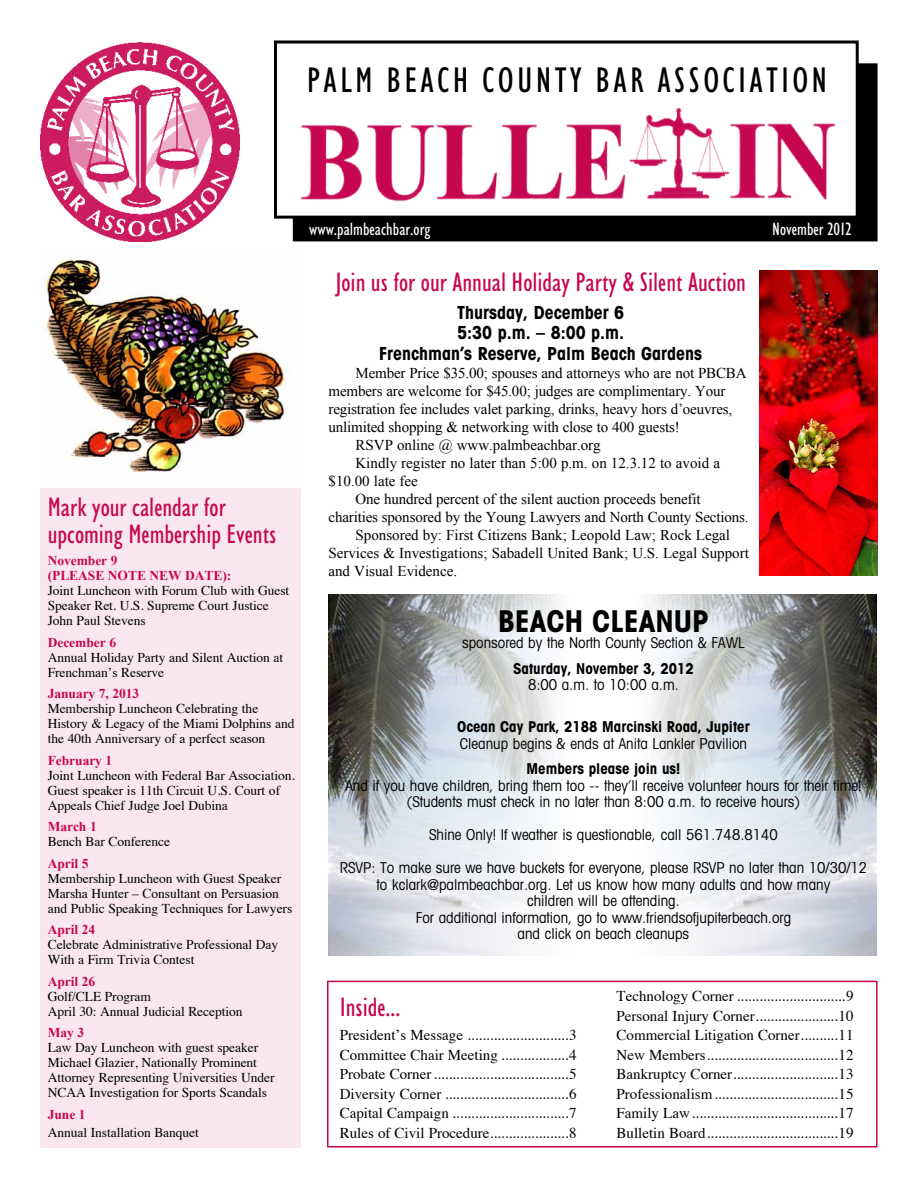
<style>
.page{position:relative;width:918px;height:1188px;background:#fff}
.page>*{position:absolute;margin:0;border:0;box-sizing:border-box;transform-origin:0 0}
.t1{font:condensed 36px "Humanist 521 BT";letter-spacing:.09em;color:#000}
.t2{font:700 condensed 30px "Avant Garde";color:#000}
.t3{font:condensed 27px/27px "Humanist 521 BT";color:#c60651}
.t4{font:700 condensed 18px/20.9px "Avant Garde";color:#000;text-align:center}
.t5{font:condensed 18px "Humanist 521 BT";color:#fff}
.t6{font:15px/19.5px "Times";color:#000;text-align:justify}
.t7{font:15px "Times New Roman";letter-spacing:-.01em;color:#000}
.t8{font:condensed 15px/16.5px "Avant Garde";color:#000;text-align:center}
.t9{font:700 condensed 15px "Avant Garde";color:#000}
.t10{font:13.5px/15px "Times";letter-spacing:-.005em;color:#000}
.t11{font:700 13.5px/15px "Times New Roman";letter-spacing:-.005em;color:#c60651}
</style>
<div class="page">
<img style="left:759px;top:271px;width:119px;height:304px">
<img style="left:328px;top:594px;width:231px;height:362px">
<img style="left:646px;top:594px;width:231px;height:362px">
<div style="left:294px;top:65px;width:582px;height:175px;background:#000"></div>
<div style="left:293px;top:63px;width:585px;height:178px;border:3px solid #000"></div>
<div style="left:275px;top:42px;width:582px;height:175px;background:#fff"></div>
<div style="left:274px;top:41px;width:585px;height:178px;border:3px solid #000"></div>
<img style="left:301px;top:107px;width:535px;height:95px">
<img style="left:40px;top:43px;width:199px;height:199px">
<div style="left:327px;top:981px;width:551px;height:167px;border:2px solid #c60651"></div>
<img style="left:40px;top:258px;width:250px;height:240px">
<div style="left:41px;top:488px;width:260px;height:660px;background:#f9e6ee"></div>
<h1 class="t1" style="left:307px;top:59px;width:517px">Palm Beach County Bar Association</h1>
<h3 class="t3" style="left:48px;top:493px;width:230px">Mark your calendar for upcoming Membership Events</h3>
<p class="t11" style="left:48px;top:553px;width:185px">November 9<br>(PLEASE NOTE NEW DATE):</p>
<p class="t10" style="left:48px;top:582px;width:243px">Joint Luncheon with Forum Club with Guest<br>Speaker Ret. U.S. Supreme Court Justice<br>John Paul Stevens</p>
<p class="t11" style="left:48px;top:635px;width:70px">December 6</p>
<p class="t10" style="left:48px;top:649px;width:237px">Annual Holiday Party and Silent Auction at<br>Frenchman’s Reserve</p>
<p class="t11" style="left:48px;top:686px;width:93px">January 7, 2013</p>
<p class="t10" style="left:48px;top:700px;width:248px">Membership Luncheon Celebrating the<br>History &amp; Legacy of the Miami Dolphins and the 40th Anniversary of a perfect season</p>
<p class="t11" style="left:48px;top:753px;width:66px">February 1</p>
<p class="t10" style="left:48px;top:767px;width:249px">Joint Luncheon with Federal Bar Association.<br>Guest speaker is 11th Circuit U.S. Court of<br>Appeals Chief Judge Joel Dubina</p>
<p class="t11" style="left:48px;top:819px;width:51px">March 1</p>
<p class="t10" style="left:48px;top:833px;width:124px">Bench Bar Conference</p>
<p class="t11" style="left:48px;top:855px;width:42px">April 5</p>
<p class="t10" style="left:48px;top:870px;width:246px">Membership Luncheon with Guest Speaker<br>Marsha Hunter – Consultant on Persuasion and Public Speaking Techniques for Lawyers</p>
<p class="t11" style="left:48px;top:922px;width:49px">April 24</p>
<p class="t10" style="left:48px;top:936px;width:232px">Celebrate Administrative Professional Day<br>With a Firm Trivia Contest</p>
<p class="t11" style="left:48px;top:973px;width:49px">April 26</p>
<p class="t10" style="left:48px;top:988px;width:196px">Golf/CLE Program<br>April 30: Annual Judicial Reception</p>
<p class="t11" style="left:48px;top:1025px;width:38px">May 3</p>
<p class="t10" style="left:48px;top:1039px;width:228px">Law Day Luncheon with guest speaker Michael Glazier, Nationally Prominent Attorney Representing Universities Under NCAA Investigation for Sports Scandals</p>
<p class="t11" style="left:48px;top:1106px;width:39px">June 1</p>
<p class="t10" style="left:48px;top:1124px;width:153px">Annual Installation Banquet</p>
<h3 class="t5" style="left:309px;top:219px;width:123px">www.palmbeachbar.org</h3>
<h3 class="t5" style="left:772px;top:219px;width:81px">November 2012</h3>
<h3 class="t3" style="left:335px;top:269px;width:412px">Join us for our Annual Holiday Party &amp; Silent Auction</h3>
<h3 class="t4" style="left:379px;top:301px;width:324px">Thursday, December 6<br>5:30 p.m. – 8:00 p.m.<br>Frenchman’s Reserve, Palm Beach Gardens</h3>
<p class="t7" style="left:356px;top:363px;width:393px">Member Price $35.00; spouses and attorneys who are not PBCBA</p>
<p class="t7" style="left:328px;top:381px;width:399px">members are welcome for $45.00; judges are complimentary. Your</p>
<p class="t7" style="left:328px;top:399px;width:405px">registration fee includes valet parking, drinks, heavy hors d’oeuvres,</p>
<p class="t7" style="left:328px;top:417px;width:353px">unlimited shopping &amp; networking with close to 400 guests!</p>
<p class="t7" style="left:356px;top:435px;width:247px">RSVP online @ www.palmbeachbar.org</p>
<p class="t7" style="left:356px;top:453px;width:366px">Kindly register no later than 5:00 p.m. on 12.3.12 to avoid a</p>
<p class="t7" style="left:328px;top:471px;width:91px">$10.00 late fee</p>
<p class="t7" style="left:356px;top:489px;width:347px">One hundred percent of the silent auction proceeds benefit</p>
<p class="t7" style="left:328px;top:507px;width:422px">charities sponsored by the Young Lawyers and North County Sections.</p>
<p class="t7" style="left:356px;top:525px;width:376px">Sponsored by: First Citizens Bank; Leopold Law; Rock Legal</p>
<p class="t7" style="left:328px;top:543px;width:422px">Services &amp; Investigations; Sabadell United Bank; U.S. Legal Support</p>
<p class="t7" style="left:328px;top:561px;width:130px">and Visual Evidence.</p>
<h2 class="t2" style="left:498px;top:602px;width:212px">BEACH CLEANUP</h2>
<p class="t8" style="left:462px;top:634px;width:284px">sponsored by the North County Section &amp; FAWL</p>
<p class="t9" style="left:513px;top:659px;width:182px">Saturday, November 3, 2012</p>
<p class="t8" style="left:528px;top:676px;width:152px">8:00 a.m. to 10:00 a.m.</p>
<p class="t9" style="left:457px;top:717px;width:294px">Ocean Cay Park, 2188 Marcinski Road, Jupiter</p>
<p class="t8" style="left:460px;top:735px;width:289px">Cleanup begins &amp; ends at Anita Lankler Pavilion</p>
<p class="t9" style="left:527px;top:759px;width:155px">Members please join us!</p>
<p class="t8" style="left:345px;top:777px;width:518px">And if you have children, bring them too -- they’ll receive volunteer hours for their time! (Students must check in no later than 8:00 a.m. to receive hours)</p>
<p class="t8" style="left:429px;top:826px;width:350px">Shine Only! If weather is questionable, call 561.748.8140</p>
<p class="t8" style="left:340px;top:859px;width:529px">RSVP: To make sure we have buckets for everyone, please RSVP no later than 10/30/12 to kclark@palmbeachbar.org. Let us know how many adults and how many<br>children will be attending.<br>For additional information, go to www.friendsofjupiterbeach.org<br>and click on beach cleanups</p>
<h3 class="t3" style="left:340px;top:994px;width:62px">Inside...</h3>
<p class="t6" style="left:340px;top:1024px;width:239px">President’s Message ...........................3<br>Committee Chair Meeting ..................4<br>Probate Corner....................................5<br>Diversity Corner .................................6<br>Capital Campaign ...............................7<br>Rules of Civil Procedure.....................8</p>
<p class="t6" style="left:617px;top:985px;width:238px">Technology Corner .............................9<br>Personal Injury Corner......................10<br>Commercial Litigation Corner..........11<br>New Members...................................12<br>Bankruptcy Corner............................13<br>Professionalism.................................15<br>Family Law.......................................17<br>Bulletin Board...................................19</p>
</div>
